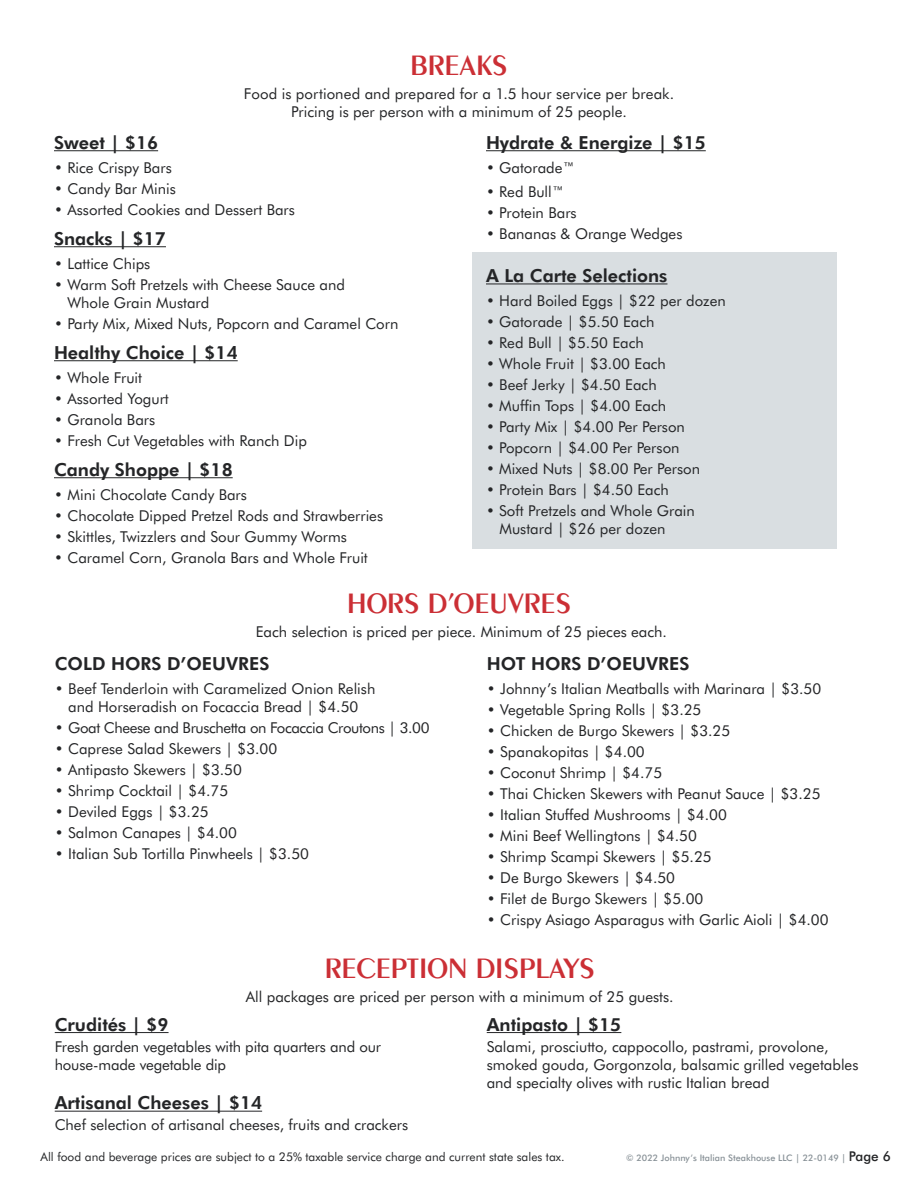
<style>
.page{position:relative;width:918px;height:1188px;background:#fff}
.page>*{position:absolute;margin:0;border:0;box-sizing:border-box;transform-origin:0 0}
.t1{font:600 30px "Peignot LT Std";color:#cb2f35}
.t2{font:700 18px "Futura BT";color:#242527}
.t3{font:15px/18px "Futura BT";color:#242527}
.t4{font:15px "Futura BT";letter-spacing:-.025em;color:#242527}
.t5{font:12px "Futura BT";color:#242527}
.t6{font:500 9px "Futura BT";color:#889197}
.s1{font-size:13.5px;color:#242527}
</style>
<div class="page">
<div style="left:472px;top:252px;width:365px;height:297px;background:#d9dee1"></div>
<hr style="left:54px;top:150px;width:104px;height:1px;background:#242527">
<hr style="left:54px;top:246px;width:112px;height:1px;background:#242527">
<hr style="left:54px;top:360px;width:184px;height:1px;background:#242527">
<hr style="left:54px;top:477px;width:179px;height:1px;background:#242527">
<hr style="left:486px;top:150px;width:220px;height:1px;background:#242527">
<hr style="left:486px;top:283px;width:181px;height:1px;background:#242527">
<hr style="left:55px;top:1032px;width:114px;height:1px;background:#242527">
<hr style="left:55px;top:1111px;width:207px;height:1px;background:#242527">
<hr style="left:487px;top:1032px;width:134px;height:1px;background:#242527">
<h1 class="t1" style="left:411px;top:48px;width:98px">BREAKS</h1>
<p class="t3" style="left:244px;top:85px;width:432px;text-align:center">Food is portioned and prepared for a 1.5 hour service per break.<br>Pricing is per person with a minimum of 25 people.</p>
<p class="t2" style="left:54px;top:131px;width:106px">Sweet | $16</p>
<p class="t3" style="left:54px;top:158px;width:119px">• Rice Crispy Bars</p>
<p class="t3" style="left:54px;top:179px;width:123px">• Candy Bar Minis</p>
<p class="t3" style="left:54px;top:200px;width:243px">• Assorted Cookies and Dessert Bars</p>
<p class="t2" style="left:54px;top:227px;width:113px">Snacks | $17</p>
<p class="t3" style="left:54px;top:254px;width:98px">• Lattice Chips</p>
<p class="t3" style="left:68px;top:275px;width:279px;text-indent:-14px">• Warm Soft Pretzels with Cheese Sauce and<br>Whole Grain Mustard</p>
<p class="t3" style="left:54px;top:314px;width:346px">• Party Mix, Mixed Nuts, Popcorn and Caramel Corn</p>
<p class="t2" style="left:54px;top:341px;width:185px">Healthy Choice | $14</p>
<p class="t3" style="left:54px;top:368px;width:90px">• Whole Fruit</p>
<p class="t3" style="left:54px;top:389px;width:116px">• Assorted Yogurt</p>
<p class="t3" style="left:54px;top:410px;width:103px">• Granola Bars</p>
<p class="t3" style="left:54px;top:431px;width:254px">• Fresh Cut Vegetables with Ranch Dip</p>
<p class="t2" style="left:54px;top:458px;width:180px">Candy Shoppe | $18</p>
<p class="t3" style="left:54px;top:485px;width:195px">• Mini Chocolate Candy Bars</p>
<p class="t3" style="left:54px;top:506px;width:331px">• Chocolate Dipped Pretzel Rods and Strawberries</p>
<p class="t3" style="left:54px;top:527px;width:295px">• Skittles, Twizzlers and Sour Gummy Worms</p>
<p class="t3" style="left:54px;top:548px;width:315px">• Caramel Corn, Granola Bars and Whole Fruit</p>
<p class="t2" style="left:486px;top:131px;width:221px">Hydrate &amp; Energize | $15</p>
<p class="t3" style="left:486px;top:158px;width:91px">• Gatorade™</p>
<p class="t3" style="left:486px;top:182px;width:80px">• Red Bull™</p>
<p class="t3" style="left:486px;top:203px;width:92px">• Protein Bars</p>
<p class="t3" style="left:486px;top:224px;width:198px">• Bananas &amp; Orange Wedges</p>
<p class="t2" style="left:486px;top:264px;width:183px">A La Carte Selections</p>
<p class="t3" style="left:486px;top:292px;width:241px">• Hard Boiled Eggs | $22 per dozen</p>
<p class="t3" style="left:486px;top:313px;width:170px">• Gatorade | $5.50 Each</p>
<p class="t3" style="left:486px;top:334px;width:159px">• Red Bull | $5.50 Each</p>
<p class="t3" style="left:486px;top:355px;width:181px">• Whole Fruit | $3.00 Each</p>
<p class="t3" style="left:486px;top:376px;width:172px">• Beef Jerky | $4.50 Each</p>
<p class="t3" style="left:486px;top:397px;width:182px">• Muffin Tops | $4.00 Each</p>
<p class="t3" style="left:486px;top:418px;width:200px">• Party Mix | $4.00 Per Person</p>
<p class="t3" style="left:486px;top:439px;width:195px">• Popcorn | $4.00 Per Person</p>
<p class="t3" style="left:486px;top:460px;width:216px">• Mixed Nuts | $8.00 Per Person</p>
<p class="t3" style="left:486px;top:481px;width:184px">• Protein Bars | $4.50 Each</p>
<p class="t3" style="left:500px;top:502px;width:197px;text-indent:-14px">• Soft Pretzels and Whole Grain<br>Mustard | $26 per dozen</p>
<h1 class="t1" style="left:347px;top:586px;width:225px">HORS D’OEUVRES</h1>
<p class="t3" style="left:256px;top:623px;width:413px">Each selection is priced per piece. Minimum of 25 pieces each.</p>
<p class="t2" style="left:55px;top:652px;width:216px">COLD HORS D’OEUVRES</p>
<p class="t3" style="left:55px;top:679px;width:322px;text-align:center">• Beef Tenderloin with Caramelized Onion Relish and Horseradish on Focaccia Bread | $4.50</p>
<p class="t4" style="left:55px;top:718px;width:376px">• Goat Cheese and Bruschetta on Focaccia Croutons | 3.00</p>
<p class="t3" style="left:55px;top:739px;width:224px">• Caprese Salad Skewers | $3.00</p>
<p class="t3" style="left:55px;top:760px;width:189px">• Antipasto Skewers | $3.50</p>
<p class="t3" style="left:55px;top:781px;width:175px">• Shrimp Cocktail | $4.75</p>
<p class="t3" style="left:55px;top:802px;width:156px">• Deviled Eggs | $3.25</p>
<p class="t3" style="left:55px;top:823px;width:184px">• Salmon Canapes | $4.00</p>
<p class="t3" style="left:55px;top:844px;width:256px">• Italian Sub Tortilla Pinwheels | $3.50</p>
<p class="t2" style="left:487px;top:652px;width:204px">HOT HORS D’OEUVRES</p>
<p class="t3" style="left:487px;top:679px;width:336px">• Johnny’s Italian Meatballs with Marinara | $3.50</p>
<p class="t3" style="left:487px;top:700px;width:216px">• Vegetable Spring Rolls | $3.25</p>
<p class="t3" style="left:487px;top:721px;width:245px">• Chicken de Burgo Skewers | $3.25</p>
<p class="t3" style="left:487px;top:742px;width:160px">• Spanakopitas | $4.00</p>
<p class="t3" style="left:487px;top:763px;width:177px">• Coconut Shrimp | $4.75</p>
<p class="t3" style="left:487px;top:784px;width:335px">• Thai Chicken Skewers with Peanut Sauce | $3.25</p>
<p class="t3" style="left:487px;top:805px;width:242px">• Italian Stuffed Mushrooms | $4.00</p>
<p class="t3" style="left:487px;top:826px;width:212px">• Mini Beef Wellingtons | $4.50</p>
<p class="t3" style="left:487px;top:847px;width:226px">• Shrimp Scampi Skewers | $5.25</p>
<p class="t3" style="left:487px;top:868px;width:190px">• De Burgo Skewers | $4.50</p>
<p class="t3" style="left:487px;top:889px;width:218px">• Filet de Burgo Skewers | $5.00</p>
<p class="t3" style="left:487px;top:910px;width:343px">• Crispy Asiago Asparagus with Garlic Aioli | $4.00</p>
<h1 class="t1" style="left:325px;top:950px;width:272px">RECEPTION DISPLAYS</h1>
<p class="t3" style="left:246px;top:987px;width:429px">All packages are priced per person with a minimum of 25 guests.</p>
<p class="t2" style="left:55px;top:1013px;width:115px">Crudités | $9</p>
<p class="t3" style="left:55px;top:1037px;width:328px">Fresh garden vegetables with pita quarters and our house-made vegetable dip</p>
<p class="t2" style="left:55px;top:1091px;width:209px">Artisanal Cheeses | $14</p>
<p class="t3" style="left:55px;top:1116px;width:355px">Chef selection of artisanal cheeses, fruits and crackers</p>
<p class="t2" style="left:487px;top:1013px;width:136px">Antipasto | $15</p>
<p class="t3" style="left:487px;top:1037px;width:373px">Salami, prosciutto, cappocollo, pastrami, provolone, smoked gouda, Gorgonzola, balsamic grilled vegetables and specialty olives with rustic Italian bread</p>
<p class="t5" style="left:40px;top:1149px;width:526px">All food and beverage prices are subject to a 25% taxable service charge and current state sales tax.</p>
<p class="t6" style="left:626px;top:1152px;width:266px">© 2022 Johnny’s Italian Steakhouse LLC | 22-0149 | <span class="s1">Page 6</span></p>
</div>
